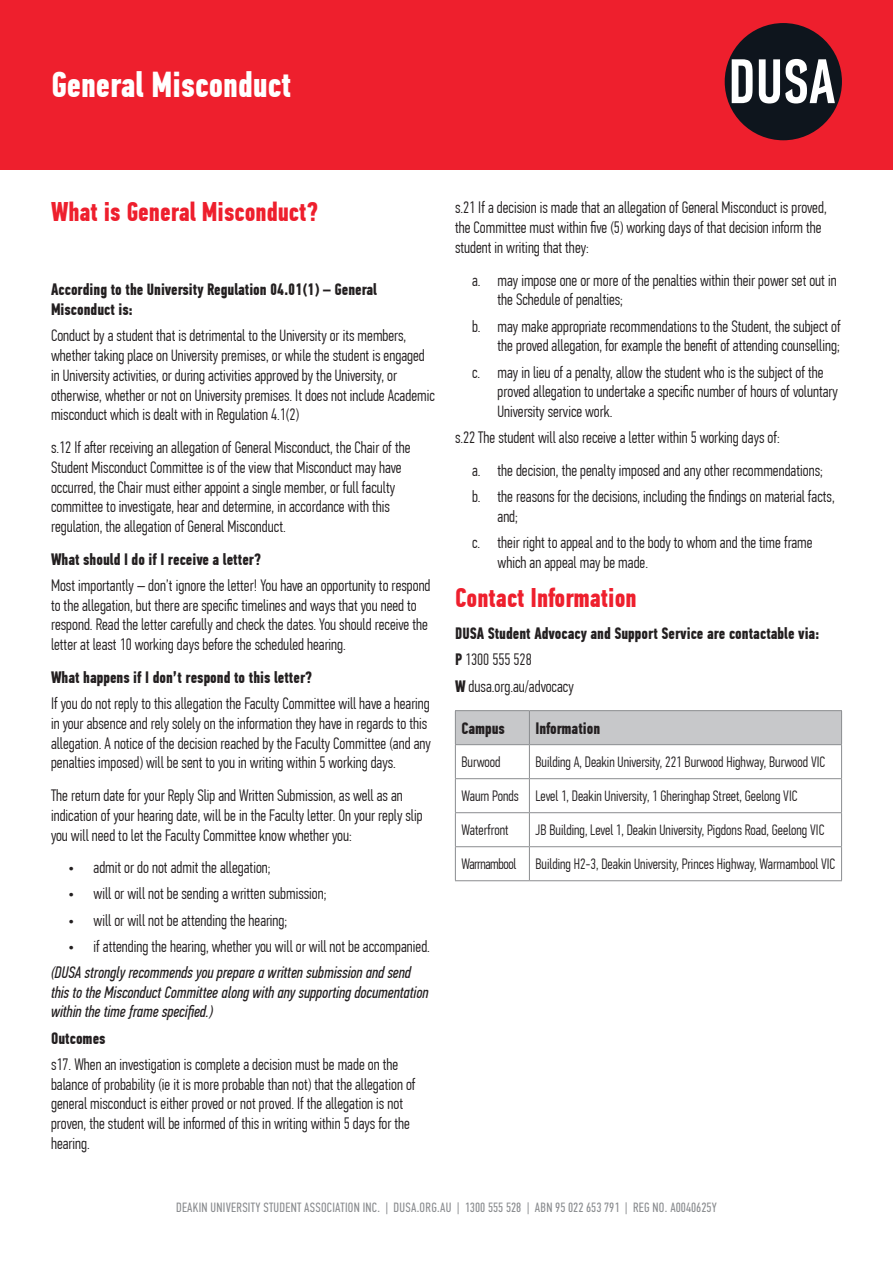
<style>
.page{position:relative;width:893px;height:1263px;background:#fff}
.page>*{position:absolute;margin:0;border:0;box-sizing:border-box;transform-origin:0 0}
.Header_1_-_White{font:700 36px "PF Din Text Comp Pro";color:#fff}
.Header_2_-_Red{font:700 27px "PF Din Text Comp Pro";color:#ee1f2d}
.Bodycopy_PF_Din{font:300 16.5px/19.8px "PF Din Text Comp Pro";color:#231f20}
.Deck_PF_Din{font:italic 16.5px/19.8px "PF Din Text Comp Pro";color:#231f20}
.Deck_PF_Din-2{font:700 16.5px/19.8px "PF Din Text Comp Pro";color:#231f20}
.Bodycopy_PF_Din-2{font:700 16.5px "PF Din Text Comp Pro";color:#231f20}
.Bodycopy_PF_Din-3{font:300 15px "PF Din Text Comp Pro";color:#231f20}
.Bodycopy_PF_Din-4{font:300 15px "PF Din Text Comp Pro";letter-spacing:-.025em;color:#231f20}
.t1{font:13.5px "PF Din Text Comp Pro";letter-spacing:.02em;color:#8a8c8f}
.s1{font-weight:700}
</style>
<div class="page">
<div style="left:0;top:0;width:893px;height:170px;background:#ee1f2d"></div>
<div style="left:725px;top:23px;width:117px;height:117px;background:#0e151d;border-radius:50%"></div>
<svg style="left:732px;top:59px;width:21px;height:44px"></svg>
<svg style="left:759px;top:59px;width:76px;height:44px"></svg>
<div style="left:456px;top:711px;width:385px;height:33px;background:#c7c8ca"></div>
<hr style="left:455px;top:710px;width:74px;height:1px;background:#8a8c8f">
<hr style="left:455px;top:711px;width:1px;height:33px;background:#8a8c8f">
<hr style="left:529px;top:710px;width:313px;height:1px;background:#8a8c8f">
<hr style="left:529px;top:711px;width:1px;height:33px;background:#8a8c8f">
<hr style="left:841px;top:711px;width:1px;height:33px;background:#8a8c8f">
<hr style="left:455px;top:744px;width:74px;height:1px;background:#8a8c8f">
<hr style="left:455px;top:745px;width:1px;height:33px;background:#8a8c8f">
<hr style="left:529px;top:744px;width:313px;height:1px;background:#8a8c8f">
<hr style="left:529px;top:745px;width:1px;height:33px;background:#8a8c8f">
<hr style="left:841px;top:745px;width:1px;height:33px;background:#8a8c8f">
<hr style="left:455px;top:778px;width:74px;height:1px;background:#8a8c8f">
<hr style="left:455px;top:779px;width:1px;height:33px;background:#8a8c8f">
<hr style="left:529px;top:778px;width:313px;height:1px;background:#8a8c8f">
<hr style="left:529px;top:779px;width:1px;height:33px;background:#8a8c8f">
<hr style="left:841px;top:779px;width:1px;height:33px;background:#8a8c8f">
<hr style="left:455px;top:812px;width:74px;height:1px;background:#8a8c8f">
<hr style="left:455px;top:813px;width:1px;height:33px;background:#8a8c8f">
<hr style="left:529px;top:812px;width:313px;height:1px;background:#8a8c8f">
<hr style="left:529px;top:813px;width:1px;height:33px;background:#8a8c8f">
<hr style="left:841px;top:813px;width:1px;height:33px;background:#8a8c8f">
<hr style="left:455px;top:846px;width:74px;height:1px;background:#8a8c8f">
<hr style="left:455px;top:847px;width:1px;height:33px;background:#8a8c8f">
<hr style="left:529px;top:846px;width:313px;height:1px;background:#8a8c8f">
<hr style="left:529px;top:847px;width:1px;height:33px;background:#8a8c8f">
<hr style="left:841px;top:847px;width:1px;height:33px;background:#8a8c8f">
<hr style="left:455px;top:880px;width:74px;height:1px;background:#8a8c8f">
<hr style="left:529px;top:880px;width:313px;height:1px;background:#8a8c8f">
<p class="Header_1_-_White" style="left:51px;top:63px;width:242px">General Misconduct</p>
<p class="Header_2_-_Red" style="left:51px;top:196px;width:268px">What is General Misconduct?</p>
<p class="Deck_PF_Din-2" style="left:51px;top:280px;width:328px">According to the University Regulation 04.01(1) – General<br>Misconduct is:</p>
<p class="Bodycopy_PF_Din" style="left:51px;top:326px;width:385px">Conduct by a student that is detrimental to the University or its members, whether taking place on University premises, or while the student is engaged in University activities, or during activities approved by the University, or otherwise, whether or not on University premises. It does not include Academic misconduct which is dealt with in Regulation 4.1(2)</p>
<p class="Bodycopy_PF_Din" style="left:51px;top:437px;width:361px">s.12 If after receiving an allegation of General Misconduct, the Chair of the Student Misconduct Committee is of the view that Misconduct may have occurred, the Chair must either appoint a single member, or full faculty committee to investigate, hear and determine, in accordance with this regulation, the allegation of General Misconduct.</p>
<p class="Deck_PF_Din-2" style="left:51px;top:549px;width:211px">What should I do if I receive a letter?</p>
<p class="Bodycopy_PF_Din" style="left:51px;top:575px;width:381px">Most importantly – don’t ignore the letter! You have an opportunity to respond to the allegation, but there are specific timelines and ways that you need to respond. Read the letter carefully and check the dates. You should receive the letter at least 10 working days before the scheduled hearing.</p>
<p class="Deck_PF_Din-2" style="left:51px;top:667px;width:263px">What happens if I don’t respond to this letter?</p>
<p class="Bodycopy_PF_Din" style="left:51px;top:693px;width:381px">If you do not reply to this allegation the Faculty Committee will have a hearing in your absence and rely solely on the information they have in regards to this allegation. A notice of the decision reached by the Faculty Committee (and any penalties imposed) will be sent to you in writing within 5 working days.</p>
<p class="Bodycopy_PF_Din" style="left:51px;top:785px;width:373px">The return date for your Reply Slip and Written Submission, as well as an indication of your hearing date, will be in the Faculty letter. On your reply slip you will need to let the Faculty Committee know whether you:</p>
<p class="Bodycopy_PF_Din" style="left:68px;top:857px;width:204px">• admit or do not admit the allegation;</p>
<p class="Bodycopy_PF_Din" style="left:68px;top:884px;width:260px">• will or will not be sending a written submission;</p>
<p class="Bodycopy_PF_Din" style="left:68px;top:910px;width:221px">• will or will not be attending the hearing;</p>
<p class="Bodycopy_PF_Din" style="left:68px;top:936px;width:363px">• if attending the hearing, whether you will or will not be accompanied.</p>
<p class="Deck_PF_Din" style="left:51px;top:962px;width:379px">(DUSA strongly recommends you prepare a written submission and send this to the Misconduct Committee along with any supporting documentation within the time frame specified.)</p>
<p class="Deck_PF_Din-2" style="left:51px;top:1028px;width:56px">Outcomes</p>
<p class="Bodycopy_PF_Din" style="left:51px;top:1054px;width:366px">s17. When an investigation is complete a decision must be made on the balance of probability (ie it is more probable than not) that the allegation of general misconduct is either proved or not proved. If the allegation is not proven, the student will be informed of this in writing within 5 days for the hearing.</p>
<p class="Bodycopy_PF_Din" style="left:455px;top:198px;width:373px">s.21 If a decision is made that an allegation of General Misconduct is proved, the Committee must within five (5) working days of that decision inform the student in writing that they:</p>
<p class="Bodycopy_PF_Din" style="left:497px;top:270px;width:341px;text-indent:-26px">a. may impose one or more of the penalties within their power set out in the Schedule of penalties;</p>
<p class="Bodycopy_PF_Din" style="left:472px;top:316px;width:370px;text-align:right">b. may make appropriate recommendations to the Student, the subject of the proved allegation, for example the benefit of attending counselling;</p>
<p class="Bodycopy_PF_Din" style="left:497px;top:362px;width:342px;text-indent:-26px">c. may in lieu of a penalty, allow the student who is the subject of the proved allegation to undertake a specific number of hours of voluntary<br>University service work.</p>
<p class="Bodycopy_PF_Din" style="left:455px;top:428px;width:326px">s.22 The student will also receive a letter within 5 working days of:</p>
<p class="Bodycopy_PF_Din" style="left:472px;top:460px;width:352px">a. the decision, the penalty imposed and any other recommendations;</p>
<p class="Bodycopy_PF_Din" style="left:497px;top:486px;width:339px;text-indent:-26px">b. the reasons for the decisions, including the findings on material facts, and;</p>
<p class="Bodycopy_PF_Din" style="left:497px;top:532px;width:317px;text-indent:-26px">c. their right to appeal and to the body to whom and the time frame which an appeal may be made.</p>
<p class="Header_2_-_Red" style="left:455px;top:581px;width:183px">Contact Information</p>
<p class="Bodycopy_PF_Din-2" style="left:455px;top:623px;width:366px">DUSA Student Advocacy and Support Service are contactable via:</p>
<p class="Bodycopy_PF_Din" style="left:455px;top:650px;width:78px"><span class="s1">P</span> 1300 555 528</p>
<p class="Bodycopy_PF_Din" style="left:455px;top:676px;width:120px"><span class="s1">W</span> dusa.org.au/advocacy</p>
<p class="Bodycopy_PF_Din-2" style="left:461px;top:718px;width:45px">Campus</p>
<p class="Bodycopy_PF_Din-2" style="left:535px;top:718px;width:66px">Information</p>
<p class="Bodycopy_PF_Din-3" style="left:461px;top:754px;width:41px">Burwood</p>
<p class="Bodycopy_PF_Din-3" style="left:535px;top:754px;width:291px">Building A, Deakin University, 221 Burwood Highway, Burwood VIC</p>
<p class="Bodycopy_PF_Din-3" style="left:461px;top:788px;width:59px">Waurn Ponds</p>
<p class="Bodycopy_PF_Din-3" style="left:535px;top:788px;width:264px">Level 1, Deakin University, 1 Gheringhap Street, Geelong VIC</p>
<p class="Bodycopy_PF_Din-3" style="left:461px;top:822px;width:49px">Waterfront</p>
<p class="Bodycopy_PF_Din-3" style="left:535px;top:822px;width:291px">JB Building, Level 1, Deakin University, Pigdons Road, Geelong VIC</p>
<p class="Bodycopy_PF_Din-4" style="left:461px;top:856px;width:57px">Warrnambool</p>
<p class="Bodycopy_PF_Din-3" style="left:535px;top:856px;width:301px">Building H2-3, Deakin University, Princes Highway, Warrnambool VIC</p>
<p class="t1" style="left:176px;top:1199px;width:542px">DEAKIN UNIVERSITY STUDENT ASSOCIATION INC. | DUSA.ORG.AU | 1300 555 528 | ABN 95 022 653 791 | REG NO. A0040625Y</p>
</div>
